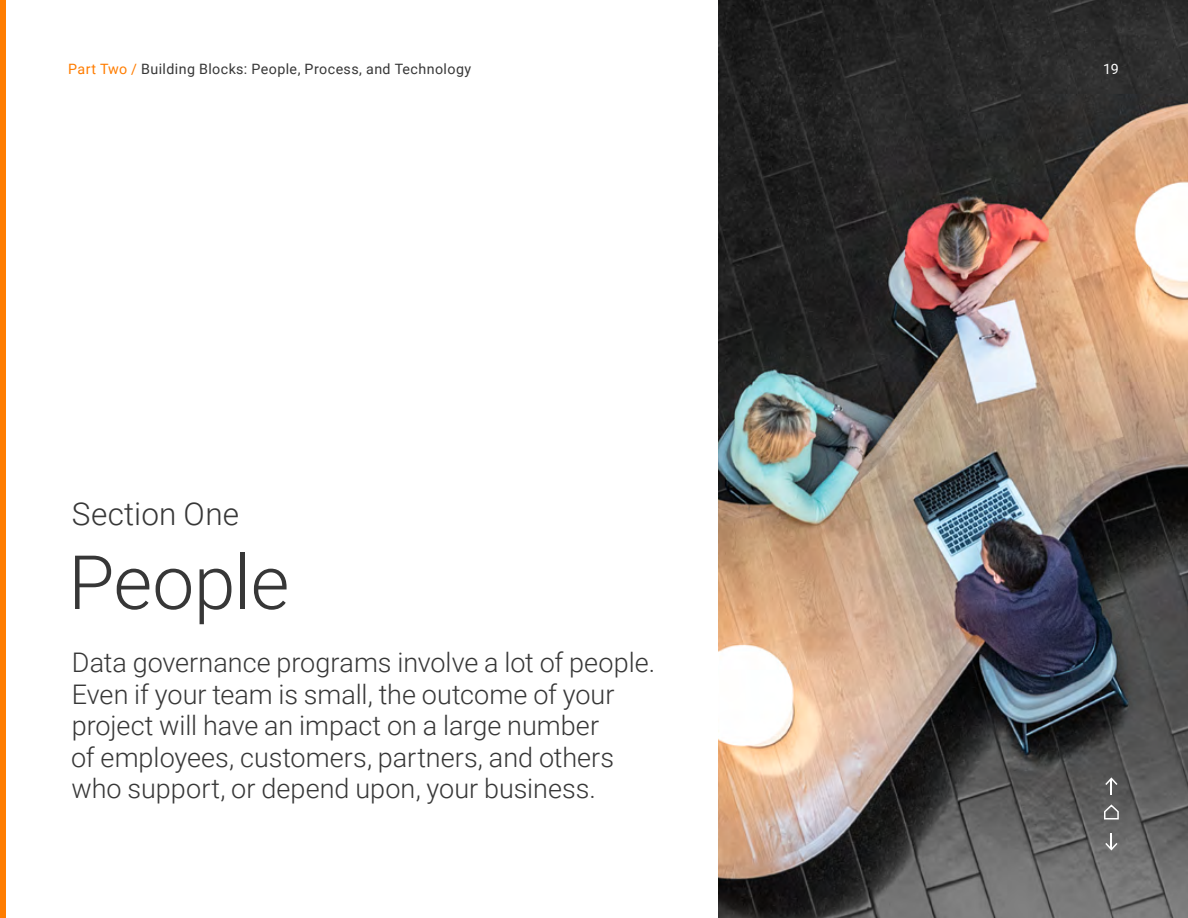
<style>
.page{position:relative;width:1188px;height:918px;background:#fff}
.page>*{position:absolute;margin:0;border:0;box-sizing:border-box;transform-origin:0 0}
.t1{font:300 75px "Roboto";letter-spacing:-.01em;color:#373737}
.t2{font:300 31.5px "Roboto";letter-spacing:.01em;color:#373737}
.t3{font:300 27px/31.5px "Roboto";color:#373737}
.t4{font:14.25px "Roboto";letter-spacing:.03em;color:#373737}
.t5{font:14.25px "Roboto";color:#fff}
.s1{color:#ff7d00}
</style>
<div class="page">
<img style="left:719px;top:0;width:469px;height:918px">
<div style="left:0;top:0;width:5px;height:918px;background:#ff7d00"></div>
<svg style="left:1105px;top:777px;width:13px;height:18px"></svg>
<svg style="left:1105px;top:833px;width:13px;height:18px"></svg>
<svg style="left:1103px;top:803px;width:17px;height:17px"></svg>
<p class="t4" style="left:68px;top:59px;width:405px"><span class="s1">Part Two /</span> Building Blocks: People, Process, and Technology</p>
<p class="t5" style="left:1103px;top:59px;width:17px">19</p>
<p class="t2" style="left:72px;top:492px;width:169px">Section One</p>
<h1 class="t1" style="left:68px;top:530px;width:223px">People</h1>
<p class="t3" style="left:71px;top:646px;width:586px">Data governance programs involve a lot of people.<br>Even if your team is small, the outcome of your project will have an impact on a large number<br>of employees, customers, partners, and others who support, or depend upon, your business.</p>
</div>
